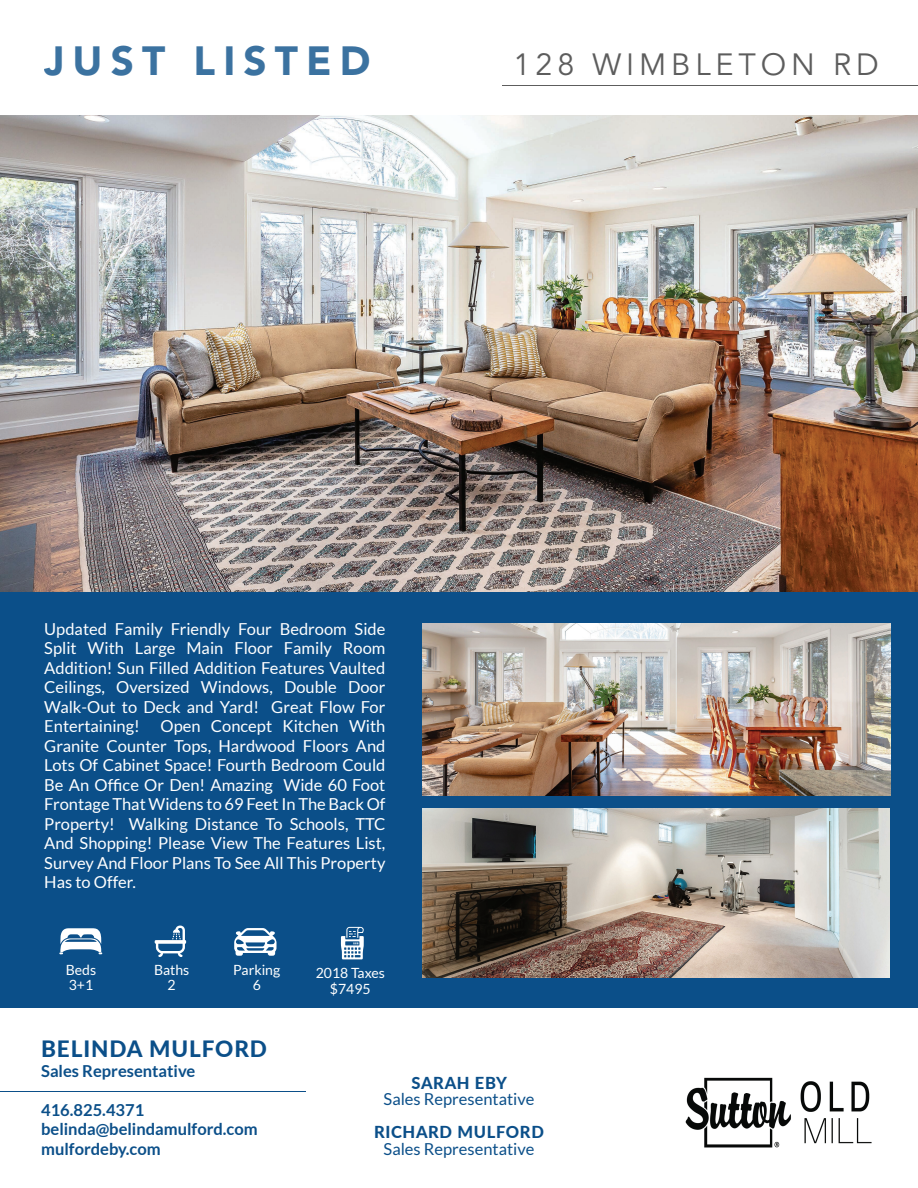
<style>
.page{position:relative;width:918px;height:1188px;background:#fff}
.page>*{position:absolute;margin:0;border:0;box-sizing:border-box;transform-origin:0 0}
.t1{font:900 40.5px "Avenir LT Std";letter-spacing:.2em;color:#0b4f89}
.t2{font:30.45px "Avenir LT Std";letter-spacing:.16em;color:#5d5d5d}
.t3{font:800 22.5px "Lato";letter-spacing:.04em;color:#0b4f89}
.t4{font:16.5px/19.5px "Lato";color:#fff;text-align:justify}
.t5{font:700 16.5px/19.5px "Lato";color:#0b4f89}
.t6{font:16.5px "Lato";color:#0b4f89}
.t7{font:800 16.5px "Lato";letter-spacing:.04em;color:#0b4f89}
.t8{font:14.1px/15.5px "Lato";color:#fff;text-align:center}
</style>
<div class="page">
<div style="left:0;top:592px;width:918px;height:416px;background:#0b4f89"></div>
<hr style="left:502px;top:85px;width:416px;height:1px;background:#5d5d5d">
<svg style="left:155px;top:925px;width:31px;height:32px"></svg>
<svg style="left:59px;top:928px;width:43px;height:26px"></svg>
<svg style="left:234px;top:928px;width:43px;height:28px"></svg>
<hr style="left:0;top:1091px;width:306px;height:1px;background:#0b4f89">
<img style="left:0;top:116px;width:918px;height:476px">
<svg style="left:341px;top:927px;width:23px;height:32px"></svg>
<img style="left:685px;top:1077px;width:187px;height:71px">
<img style="left:423px;top:624px;width:467px;height:172px">
<img style="left:423px;top:808px;width:467px;height:170px">
<h1 class="t1" style="left:44px;top:36px;width:328px">JUST LISTED</h1>
<h2 class="t2" style="left:514px;top:47px;width:367px">128 WIMBLETON RD</h2>
<p class="t4" style="left:44px;top:619px;width:343px">Updated Family Friendly Four Bedroom Side Split With Large Main Floor Family Room Addition! Sun Filled Addition Features Vaulted Ceilings, Oversized Windows, Double Door Walk-Out to Deck and Yard! Great Flow For Entertaining!</p>
<p class="t4" style="left:44px;top:716px;width:343px;text-indent:116px">Open Concept Kitchen With Granite Counter Tops, Hardwood Floors And Lots Of Cabinet Space! Fourth Bedroom Could Be An Office Or Den! Amazing Wide 60 Foot Frontage That Widens to 69 Feet In The Back Of Property! Walking Distance To Schools, TTC And Shopping! Please View The Features List, Survey And Floor Plans To See All This Property Has to Offer.</p>
<p class="t8" style="left:66px;top:962px;width:32px;text-align:left">Beds<br>3+1</p>
<p class="t8" style="left:233px;top:962px;width:48px">Parking<br>6</p>
<p class="t8" style="left:316px;top:965px;width:71px">2018 Taxes $7495</p>
<p class="t8" style="left:154px;top:962px;width:37px">Baths<br>2</p>
<h3 class="t3" style="left:41px;top:1032px;width:227px">BELINDA MULFORD</h3>
<p class="t5" style="left:41px;top:1061px;width:156px">Sales Representative</p>
<p class="t5" style="left:41px;top:1100px;width:218px">416.825.4371 belinda@belindamulford.com mulfordeby.com</p>
<p class="t7" style="left:412px;top:1070px;width:97px">SARAH EBY</p>
<p class="t6" style="left:384px;top:1090px;width:152px">Sales Representative</p>
<p class="t7" style="left:374px;top:1120px;width:171px">RICHARD MULFORD</p>
<p class="t6" style="left:384px;top:1140px;width:152px">Sales Representative</p>
</div>
